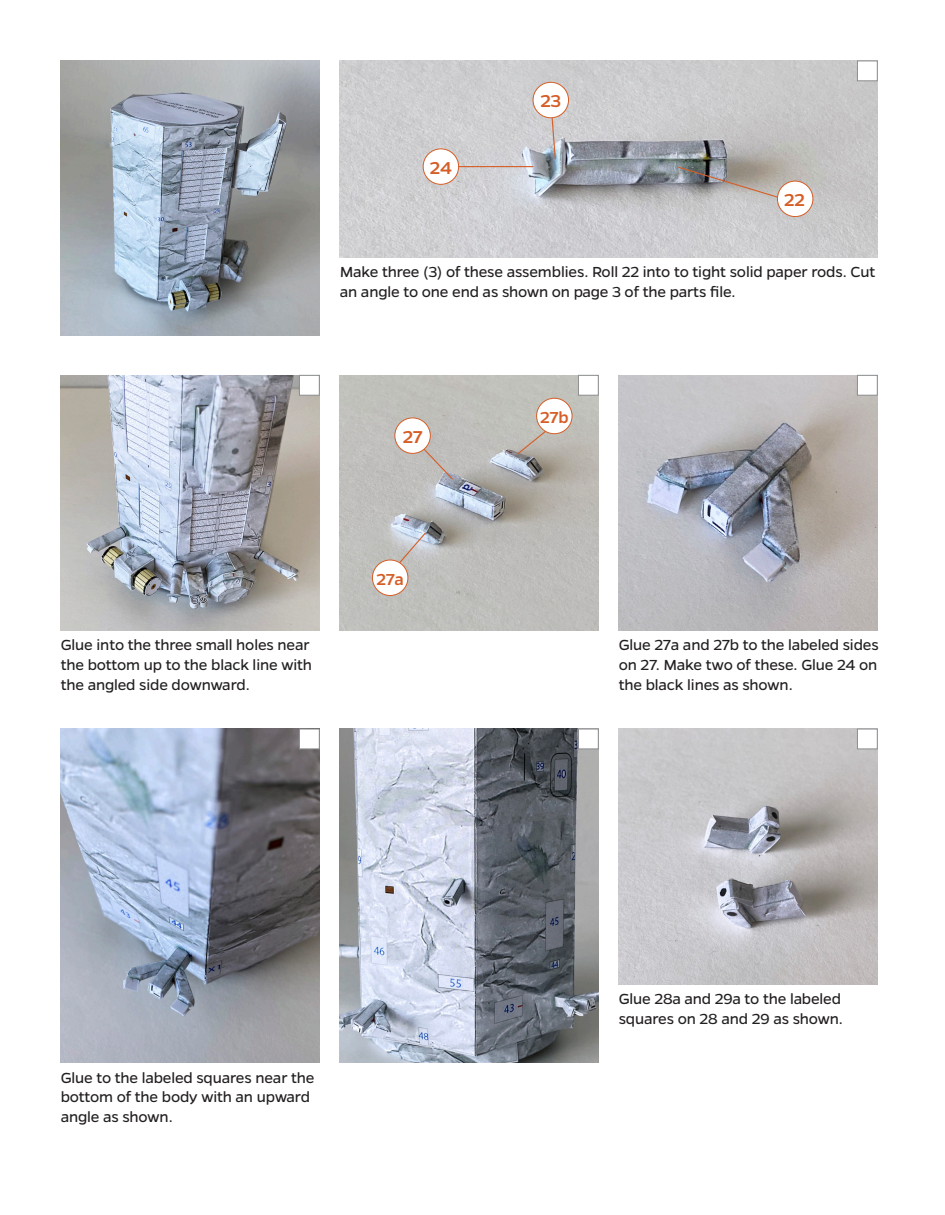
<style>
.page{position:relative;width:945px;height:1215px;background:#fff}
.page>*{position:absolute;margin:0;border:0;box-sizing:border-box;transform-origin:0 0}
.steps{font:500 19.5px "Gentona";color:#d55e27}
.steps-2{font:500 18px "Gentona";letter-spacing:.005em;color:#d55e27}
.instructions{font:16.5px/19.8px "Gentona";letter-spacing:-.01em;color:#231f20}
</style>
<div class="page">
<img style="left:61px;top:61px;width:259px;height:275px">
<img style="left:340px;top:61px;width:538px;height:196px">
<img style="left:61px;top:375px;width:259px;height:256px">
<img style="left:340px;top:375px;width:258px;height:256px">
<img style="left:619px;top:375px;width:259px;height:256px">
<img style="left:61px;top:729px;width:259px;height:334px">
<img style="left:340px;top:729px;width:258px;height:334px">
<img style="left:619px;top:729px;width:259px;height:255px">
<svg style="left:550px;top:117px;width:6px;height:43px"></svg>
<hr style="left:453px;top:166px;width:80px;height:1px;background:#d55e27">
<div style="left:423px;top:149px;width:36px;height:35px;background:#fff;border-radius:50%"></div>
<div style="left:423px;top:148px;width:36px;height:37px;border:1px solid #d55e27;border-radius:50%"></div>
<div style="left:533px;top:82px;width:36px;height:36px;background:#fff;border-radius:50%"></div>
<div style="left:533px;top:82px;width:36px;height:36px;border:1px solid #d55e27;border-radius:50%"></div>
<svg style="left:677px;top:166px;width:106px;height:34px;background:#a29d9a"></svg>
<div style="left:777px;top:181px;width:36px;height:36px;background:#fff;border-radius:50%"></div>
<div style="left:777px;top:181px;width:36px;height:36px;border:1px solid #d55e27;border-radius:50%"></div>
<svg style="left:421px;top:446px;width:33px;height:35px"></svg>
<svg style="left:398px;top:531px;width:29px;height:34px"></svg>
<svg style="left:516px;top:428px;width:34px;height:27px"></svg>
<div style="left:372px;top:560px;width:36px;height:35px;background:#fff;border-radius:50%"></div>
<div style="left:372px;top:560px;width:36px;height:36px;border:1px solid #d55e27;border-radius:50%"></div>
<div style="left:395px;top:418px;width:35px;height:35px;background:#fff;border-radius:50%"></div>
<div style="left:394px;top:418px;width:37px;height:36px;border:1px solid #d55e27;border-radius:50%"></div>
<div style="left:537px;top:398px;width:35px;height:36px;background:#fff;border-radius:50%"></div>
<div style="left:536px;top:398px;width:36px;height:36px;border:1px solid #d55e27;border-radius:50%"></div>
<div style="left:857px;top:61px;width:21px;height:20px;background:#fff;border:1px solid #8b8d90"></div>
<div style="left:299px;top:375px;width:21px;height:20px;background:#fff;border:1px solid #8b8d90"></div>
<div style="left:578px;top:375px;width:20px;height:20px;background:#fff;border:1px solid #8b8d90"></div>
<div style="left:857px;top:375px;width:21px;height:20px;background:#fff;border:1px solid #8b8d90"></div>
<div style="left:299px;top:729px;width:21px;height:20px;background:#fff;border:1px solid #8b8d90"></div>
<div style="left:578px;top:729px;width:20px;height:20px;background:#fff;border:1px solid #8b8d90"></div>
<div style="left:857px;top:729px;width:21px;height:20px;background:#fff;border:1px solid #8b8d90"></div>
<p class="steps" style="left:430px;top:157px;width:23px">24</p>
<p class="steps" style="left:540px;top:90px;width:22px">23</p>
<p class="steps" style="left:784px;top:188px;width:22px">22</p>
<p class="instructions" style="left:340px;top:262px;width:537px">Make three (3) of these assemblies. Roll 22 into to tight solid paper rods. Cut an angle to one end as shown on page 3 of the parts file.</p>
<p class="steps" style="left:403px;top:426px;width:21px">27</p>
<p class="steps-2" style="left:540px;top:407px;width:30px">27b</p>
<p class="instructions" style="left:61px;top:635px;width:253px">Glue into the three small holes near the bottom up to the black line with the angled side downward.</p>
<p class="steps-2" style="left:376px;top:569px;width:29px">27a</p>
<p class="instructions" style="left:619px;top:635px;width:261px;text-align:justify">Glue 27a and 27b to the labeled sides on 27. Make two of these. Glue 24 on the black lines as shown.</p>
<p class="instructions" style="left:61px;top:1067px;width:255px">Glue to the labeled squares near the bottom of the body with an upward angle as shown.</p>
<p class="instructions" style="left:619px;top:989px;width:226px">Glue 28a and 29a to the labeled squares on 28 and 29 as shown.</p>
</div>
